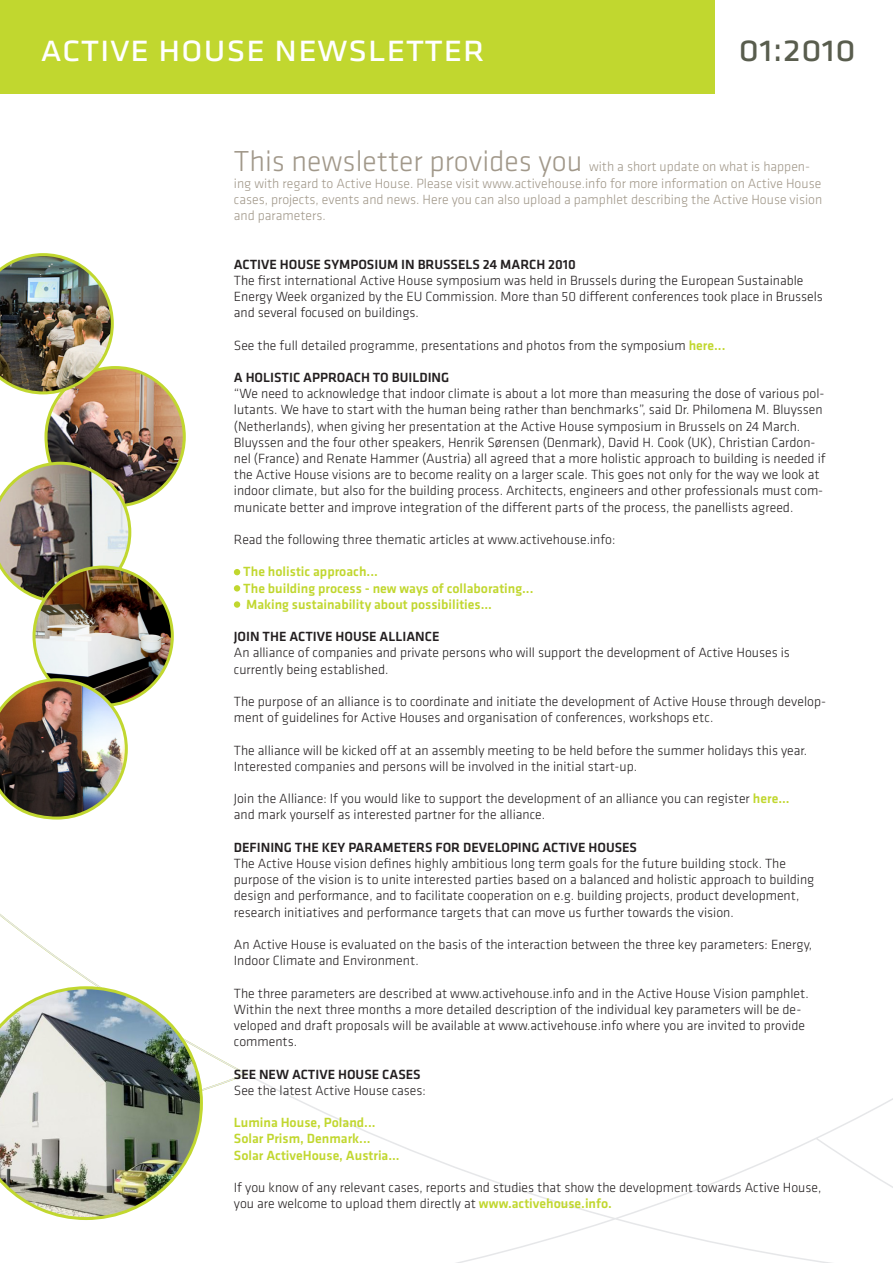
<style>
.page{position:relative;width:893px;height:1263px;background:#fff}
.page>*{position:absolute;margin:0;border:0;box-sizing:border-box;transform-origin:0 0}
.topbare{font:39px "Klavika";color:#fff}
.topbare-2{font:39px "Klavika";color:#595d4e}
.t1{font:300 13.8px/16.2px "Klavika";color:#231f20}
.t2{font:300 13.8px/16.2px "Klavika";color:#a1988a}
.t3{font:500 13.8px "Klavika";color:#c1d72f}
.t4{font:500 13.8px "Klavika";color:#231f20}
.s1{font-size:30px}
.s2{font-weight:500;color:#c1d72f}
</style>
<div class="page">
<svg style="left:0;top:914px;width:893px;height:349px"></svg>
<div style="left:0;top:0;width:714px;height:94px;background:#c1d72f"></div>
<svg style="left:234px;top:569px;width:6px;height:6px"></svg>
<svg style="left:234px;top:585px;width:6px;height:6px"></svg>
<div style="left:234px;top:601px;width:6px;height:7px;background:#c1d72f;border-radius:50%"></div>
<img style="left:46px;top:368px;width:138px;height:138px;border-radius:69px">
<img style="left:0;top:986px;width:203px;height:234px">
<img style="left:0;top:253px;width:114px;height:141px">
<img style="left:0;top:462px;width:131px;height:141px">
<img style="left:34px;top:567px;width:138px;height:138px;border-radius:69px">
<img style="left:0;top:678px;width:128px;height:141px">
<p class="topbare" style="left:40px;top:22px;width:365px">ACTIVE HOUSE Newslette</p>
<p class="topbare" style="left:463px;top:22px;width:24px">r</p>
<p class="topbare-2" style="left:739px;top:22px;width:119px">01:2010</p>
<p class="t2" style="left:234px;top:159px;width:590px"><span class="s1">This newsletter provides you</span> with a short update on what is happen&shy;ing with regard to Active House. Please visit www.activehouse.info for more information on Active House cases, projects, events and news. Here you can also upload a pamphlet describing the Active House vision and parameters.</p>
<p class="t4" style="left:234px;top:255px;width:344px">ACTIVE HOUSE SYMPOSIUM IN BRUSSELS 24 MARCH 2010</p>
<p class="t1" style="left:234px;top:272px;width:591px">The first international Active House symposium was held in Brussels during the European Sustainable<br>Energy Week organized by the EU Commission. More than 50 different conferences took place in Brussels and several focused on buildings.</p>
<p class="t1" style="left:234px;top:337px;width:493px">See the full detailed programme, presentations and photos from the symposium <span class="s2">here...</span></p>
<p class="t4" style="left:234px;top:368px;width:217px">A HOLISTIC APPROACH TO BUILDING</p>
<p class="t1" style="left:234px;top:385px;width:593px">“We need to acknowledge that indoor climate is about a lot more than measuring the dose of various pol&shy;lutants. We have to start with the human being rather than benchmarks”, said Dr. Philomena M. Bluyssen (Netherlands), when giving her presentation at the Active House symposium in Brussels on 24 March.<br>Bluyssen and the four other speakers, Henrik Sørensen (Denmark), David H. Cook (UK), Christian Cardon&shy;nel (France) and Renate Hammer (Austria) all agreed that a more holistic approach to building is needed if the Active House visions are to become reality on a larger scale. This goes not only for the way we look at indoor climate, but also for the building process. Architects, engineers and other professionals must com&shy;municate better and improve integration of the different parts of the process, the panellists agreed.</p>
<p class="t1" style="left:234px;top:531px;width:383px">Read the following three thematic articles at www.activehouse.info:</p>
<p class="t3" style="left:243px;top:562px;width:136px">The holistic approach...</p>
<p class="t3" style="left:243px;top:579px;width:292px">The building process - new ways of collaborating...</p>
<p class="t3" style="left:246px;top:595px;width:247px">Making sustainability about possibilities...</p>
<p class="t4" style="left:234px;top:627px;width:207px">JOIN THE ACTIVE HOUSE ALLIANCE</p>
<p class="t1" style="left:234px;top:645px;width:558px">An alliance of companies and private persons who will support the development of Active Houses is</p>
<p class="t1" style="left:234px;top:661px;width:156px">currently being established.</p>
<p class="t1" style="left:234px;top:693px;width:594px">The purpose of an alliance is to coordinate and initiate the development of Active House through develop&shy;ment of guidelines for Active Houses and organisation of conferences, workshops etc.</p>
<p class="t1" style="left:234px;top:742px;width:575px">The alliance will be kicked off at an assembly meeting to be held before the summer holidays this year.<br>Interested companies and persons will be involved in the initial start-up.</p>
<p class="t1" style="left:234px;top:790px;width:557px">Join the Alliance: If you would like to support the development of an alliance you can register <span class="s2">here...</span></p>
<p class="t1" style="left:234px;top:807px;width:313px">and mark yourself as interested partner for the alliance.</p>
<p class="t4" style="left:234px;top:838px;width:405px">DEFINING THE KEY PARAMETERS FOR DEVELOPING ACTIVE HOUSES</p>
<p class="t1" style="left:234px;top:855px;width:582px">The Active House vision defines highly ambitious long term goals for the future building stock. The purpose of the vision is to unite interested parties based on a balanced and holistic approach to building design and performance, and to facilitate cooperation on e.g. building projects, product development, research initiatives and performance targets that can move us further towards the vision.</p>
<p class="t1" style="left:234px;top:936px;width:580px">An Active House is evaluated on the basis of the interaction between the three key parameters: Energy,<br>Indoor Climate and Environment.</p>
<p class="t1" style="left:234px;top:985px;width:576px">The three parameters are described at www.activehouse.info and in the Active House Vision pamphlet.<br>Within the next three months a more detailed description of the individual key parameters will be de&shy;veloped and draft proposals will be available at www.activehouse.info where you are invited to provide comments.</p>
<p class="t4" style="left:234px;top:1065px;width:188px">SEE NEW ACTIVE HOUSE CASES</p>
<p class="t1" style="left:234px;top:1082px;width:193px">See the latest Active House cases:</p>
<p class="t3" style="left:234px;top:1113px;width:143px">Lumina House, Poland...</p>
<p class="t3" style="left:234px;top:1129px;width:138px">Solar Prism, Denmark...</p>
<p class="t3" style="left:234px;top:1146px;width:167px">Solar ActiveHouse, Austria...</p>
<p class="t1" style="left:234px;top:1179px;width:589px">If you know of any relevant cases, reports and studies that show the development towards Active House, you are welcome to upload them directly at <span class="s2">www.activehouse.info.</span></p>
</div>
